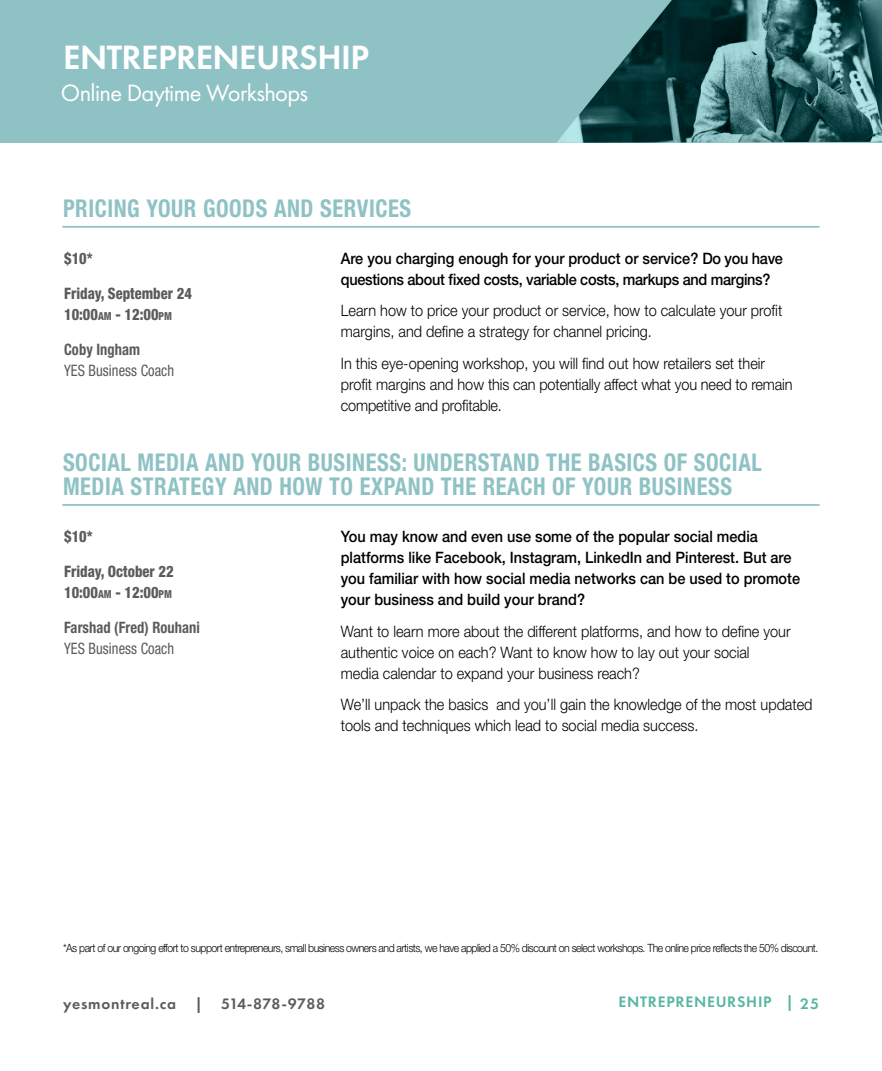
<style>
.page{position:relative;width:882px;height:1071px;background:#fff}
.page>*{position:absolute;margin:0;border:0;box-sizing:border-box;transform-origin:0 0}
.t1{font:600 35px "Futura PT";letter-spacing:-.015em;color:#fff}
.t2{font:700 condensed 24.5px/24.5px "Helvetica Neue LT Std";letter-spacing:.025em;color:#8fc2c4;scale:.92 1}
.t3{font:24.5px "Futura PT";letter-spacing:-.025em;color:#fff}
.t4{font:300 15.75px/21px "Helvetica Neue LT Std";color:#000;scale:.92 1}
.t5{font:500 15.75px/21px "Helvetica Neue LT Std";color:#000;scale:.92 1}
.t6{font:500 15.75px/21px "Helvetica Neue LT Std";letter-spacing:-.02em;color:#000;scale:.92 1}
.t7{font:800 condensed 15.75px/21px "Helvetica Neue LT Std";color:#5a5b5d;scale:.92 1}
.t8{font:condensed 15.75px "Helvetica Neue LT Std";letter-spacing:.005em;color:#5a5b5d;scale:.92 1}
.t9{font:700 condensed 15.75px "Helvetica Neue LT Std";letter-spacing:.005em;color:#5a5b5d;scale:.92 1}
.t10{font:600 15.75px "Futura PT";letter-spacing:.05em;color:#5a5b5d}
.t11{font:600 15.75px "Futura PT";letter-spacing:.05em;color:#58b6a4}
.t12{font:300 11.38px "Helvetica Neue LT Std";letter-spacing:-.05em;color:#000;scale:.92 1}
.s1{font-size:11.03px}
.s2{font-style:inherit}
</style>
<div class="page">
<svg style="left:0;top:0;width:882px;height:143px;background:#73a4a6"></svg>
<hr style="left:62px;top:226px;width:758px;height:2px;background:#8fc2c4">
<hr style="left:62px;top:504px;width:758px;height:2px;background:#8fc2c4">
<h1 class="t1" style="left:63px;top:35px;width:308px">ENTREPRENEURSHIP</h1>
<h2 class="t3" style="left:61px;top:78px;width:249px">Online Daytime Workshops</h2>
<h2 class="t2" style="left:63px;top:196px;width:380px">PRICING YOUR GOODS AND SERVICES</h2>
<p class="t7" style="left:64px;top:248px;width:32px">$10*</p>
<p class="t7" style="left:64px;top:283px;width:140px">Friday, September 24<br>10:00<span class="s1">AM</span> <span class="s2">-</span> 12:00<span class="s1">PM</span></p>
<p class="t9" style="left:64px;top:340px;width:84px">Coby Ingham</p>
<p class="t8" style="left:64px;top:361px;width:121px">YES Business Coach</p>
<p class="t6" style="left:341px;top:248px;width:482px">Are you charging enough for your product or service? Do you have questions about fixed costs, variable costs, markups and margins?</p>
<p class="t4" style="left:341px;top:300px;width:481px">Learn how to price your product or service, how to calculate your profit margins, and define a strategy for channel pricing.</p>
<p class="t4" style="left:341px;top:353px;width:493px">In this eye-opening workshop, you will find out how retailers set their profit margins and how this can potentially affect what you need to remain competitive and profitable.</p>
<h2 class="t2" style="left:63px;top:449px;width:761px">SOCIAL MEDIA AND YOUR BUSINESS: UNDERSTAND THE BASICS OF SOCIAL<br>MEDIA STRATEGY AND HOW TO EXPAND THE REACH OF YOUR BUSINESS</h2>
<p class="t7" style="left:64px;top:526px;width:32px">$10*</p>
<p class="t7" style="left:64px;top:561px;width:121px">Friday, October 22<br>10:00<span class="s1">AM</span> <span class="s2">-</span> 12:00<span class="s1">PM</span></p>
<p class="t9" style="left:64px;top:618px;width:149px">Farshad (Fred) Rouhani</p>
<p class="t8" style="left:64px;top:639px;width:121px">YES Business Coach</p>
<p class="t5" style="left:341px;top:526px;width:501px">You may know and even use some of the popular social media platforms like Facebook, Instagram, LinkedIn and Pinterest. But are you familiar with how social media networks can be used to promote your business and build your brand?</p>
<p class="t4" style="left:341px;top:620px;width:490px">Want to learn more about the different platforms, and how to define your authentic voice on each? Want to know how to lay out your social media calendar to expand your business reach?</p>
<p class="t4" style="left:341px;top:694px;width:514px">We’ll unpack the basics and you’ll gain the knowledge of the most updated tools and techniques which lead to social media success.</p>
<p class="t12" style="left:63px;top:941px;width:823px">*As part of our ongoing effort to support entrepreneurs, small business owners and artists, we have applied a 50% discount on select workshops. The online price reflects the 50% discount.</p>
<p class="t10" style="left:63px;top:993px;width:264px">yesmontreal.ca | 514-878-9788</p>
<p class="t11" style="left:619px;top:992px;width:202px">ENTREPRENEURSHIP | 25</p>
</div>
